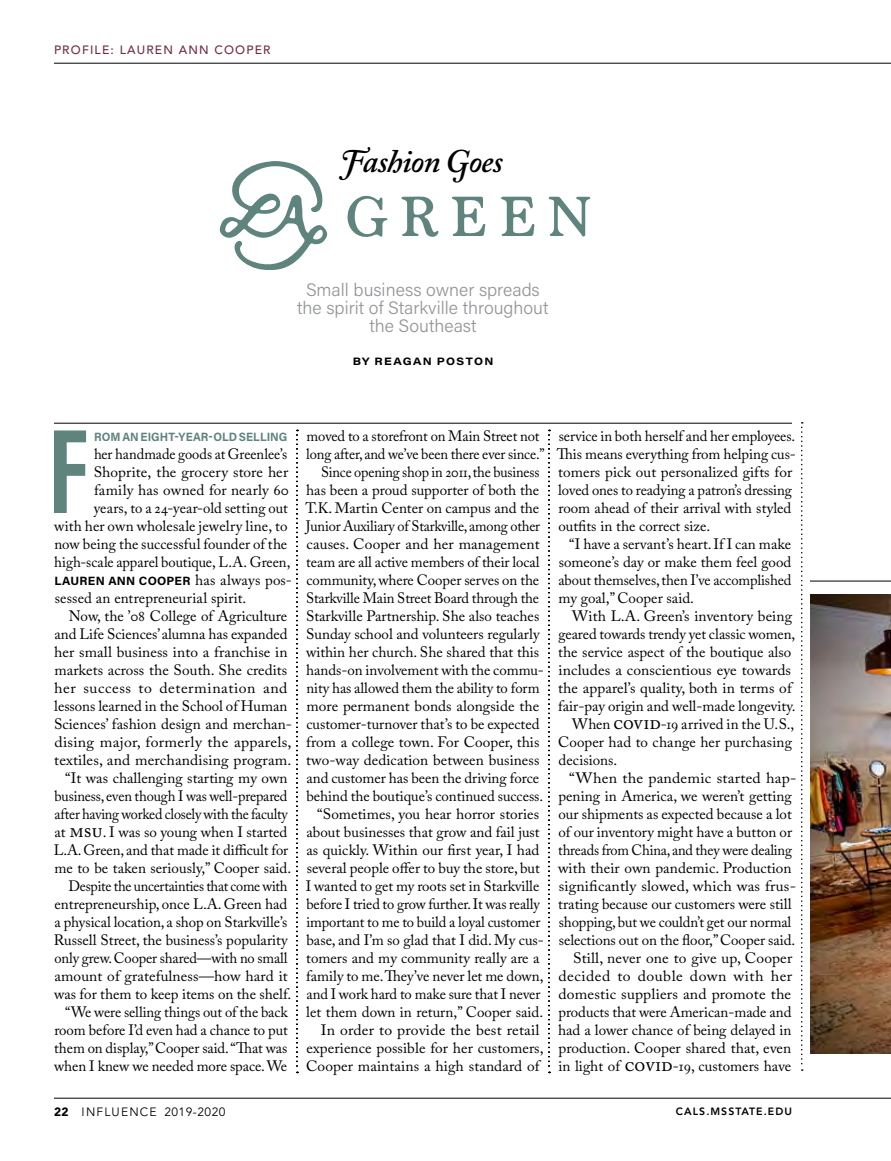
<style>
.page{position:relative;width:891px;height:1161px;background:#fff}
.page>*{position:absolute;margin:0;border:0;box-sizing:border-box;transform-origin:0 0}
.t1{font:700 123.6px "Acumin Pro Extra Cond";color:#5f847d}
.t2{font:italic 600 32.7px "Adobe Caslon Pro";letter-spacing:-.025em;color:#000}
.t3{font:300 18px/18px "Acumin Pro";color:#939598;text-align:center}
.t4{font:15px/18px "Adobe Caslon Pro";color:#000;text-align:justify}
.t5{font:15px/18px "Adobe Caslon Pro";color:#000;scale:1.05 1}
.t6{font:15px/18px "Adobe Caslon Pro";color:#000;text-align:justify;scale:.96 1}
.t7{font:15px "Adobe Caslon Pro";color:#000;scale:.95 1}
.t8{font:15px "Adobe Caslon Pro";color:#000;scale:1.04 1}
.t9{font:15px "Adobe Caslon Pro";letter-spacing:.02em;color:#000;scale:1.05 1}
.t10{font:15px "Adobe Caslon Pro";letter-spacing:.035em;color:#000;scale:1.05 1}
.t11{font:700 12px "Acumin Pro";letter-spacing:.02em;color:#000}
.t12{font:700 12px "Acumin Pro";letter-spacing:.005em;color:#5f847d;scale:.95 1}
.t13{font:500 12px "Avenir LT Std";letter-spacing:.1em;color:#712d3e}
.t14{font:12px "Avenir LT Std";letter-spacing:.1em;color:#000}
.t15{font:800 10.5px "Avenir LT Std";letter-spacing:.1em;color:#000}
.t16{font:700 10.5px "Acumin Pro Wide";letter-spacing:.125em;color:#000}
.s1{font-family:"Adobe Caslon Pro";font-weight:400;font-size:15px}
.s2{font-size:19.5px}
.s3{font-weight:900}
</style>
<div class="page">
<hr style="left:54px;top:423px;width:738px;height:1px;background:#000">
<hr style="left:810px;top:581px;width:81px;height:1px;background:#000">
<hr style="left:54px;top:63px;width:837px;height:1px;background:#000">
<hr style="left:54px;top:1098px;width:837px;height:1px;background:#000">
<svg style="left:801px;top:422px;width:2px;height:649px"></svg>
<svg style="left:548px;top:430px;width:2px;height:643px"></svg>
<svg style="left:296px;top:430px;width:2px;height:643px"></svg>
<svg style="left:219px;top:161px;width:109px;height:109px"></svg>
<svg style="left:401px;top:196px;width:38px;height:41px"></svg>
<svg style="left:549px;top:197px;width:41px;height:40px"></svg>
<svg style="left:501px;top:197px;width:34px;height:39px"></svg>
<svg style="left:452px;top:197px;width:34px;height:39px"></svg>
<svg style="left:347px;top:195px;width:41px;height:42px"></svg>
<img style="left:810px;top:594px;width:81px;height:459px">
<p class="t13" style="left:54px;top:43px;width:218px">PROFILE: LAUREN ANN COOPER</p>
<h1 class="t2" style="left:342px;top:142px;width:163px">Fashion Goes</h1>
<p class="t3" style="left:297px;top:280px;width:253px">Small business owner spreads the spirit of Starkville throughout the Southeast</p>
<p class="t16" style="left:353px;top:354px;width:142px">BY REAGAN POSTON</p>
<p class="t1" style="left:48px;top:395px;width:41px">F</p>
<h6 class="t12" style="left:94px;top:428px;width:205px">ROM AN EIGHT-YEAR-OLD SELLING</h6>
<p class="t6" style="left:94px;top:445px;width:205px">her handmade goods at Greenlee’s Shoprite, the grocery store her family has owned for nearly 60</p>
<p class="t4" style="left:94px;top:499px;width:196px">years, to a 24-year-old setting out</p>
<p class="t4" style="left:54px;top:517px;width:235px">with her own wholesale jewelry line, to</p>
<p class="t4" style="left:54px;top:535px;width:234px">now being the successful founder of the</p>
<p class="t4" style="left:54px;top:553px;width:238px">high-scale apparel boutique, L.A . Green,</p>
<p class="t11" style="left:55px;top:572px;width:239px">LAUREN ANN COOPER <span class="s1">has always pos-</span></p>
<p class="t4" style="left:55px;top:589px;width:193px">sessed an entrepreneurial spirit.</p>
<p class="t4" style="left:69px;top:607px;width:220px">Now, the ’08 College of Agriculture</p>
<p class="t4" style="left:55px;top:625px;width:234px">and Life Sciences’ alumna has expanded</p>
<p class="t4" style="left:54px;top:643px;width:235px">her small business into a franchise in</p>
<p class="t4" style="left:54px;top:661px;width:234px">markets across the South. She credits</p>
<p class="t10" style="left:54px;top:679px;width:224px">her success to determination and</p>
<p class="t4" style="left:54px;top:697px;width:235px">lessons learned in the School of Human</p>
<p class="t4" style="left:54px;top:715px;width:240px">Sciences’ fashion design and merchan-</p>
<p class="t9" style="left:55px;top:733px;width:227px">dising major, formerly the apparels,</p>
<p class="t8" style="left:54px;top:751px;width:230px">textiles, and merchandising program.</p>
<p class="t4" style="left:65px;top:769px;width:224px">“It was challenging starting my own</p>
<p class="t6" style="left:54px;top:787px;width:244px">business, even though I was well-prepared</p>
<p class="t7" style="left:55px;top:805px;width:247px">after having worked closely with the faculty</p>
<p class="t4" style="left:55px;top:823px;width:234px">at <span class="s2">MSU</span>. I was so young when I started</p>
<p class="t4" style="left:54px;top:841px;width:239px;text-align:right">L.A.Green, and that made it difcult for me to be taken seriously,” Cooper said.<br>Despite the uncertainties that come with entrepreneurship, once L.A. Green had a physical location, a shop on Starkville’s Russell Street, the business’s popularity only grew. Cooper shared—with no small amount of gratefulness—how hard it was for them to keep items on the shelf.</p>
<p class="t4" style="left:54px;top:1003px;width:236px;text-indent:11px">“We were selling things out of the back room before I’d even had a chance to put them on display,” Cooper said.“Tat was when I knew we needed more space.We</p>
<p class="t4" style="left:306px;top:427px;width:235px">moved to a storefront on Main Street not</p>
<p class="t6" style="left:306px;top:445px;width:250px">long after, and we’ve been there ever since.”</p>
<p class="t7" style="left:321px;top:463px;width:231px">Since opening shop in 2011, the business</p>
<p class="t4" style="left:306px;top:481px;width:235px">has been a proud supporter of both the</p>
<p class="t4" style="left:305px;top:499px;width:240px;text-align:center">T.K. Martin Center on campus and the Junior Auxiliary of Starkville, among other causes. Cooper and her management team are all active members of their local community, where Cooper serves on the Starkville M ain Street Board through the Starkville Partnership. She also teaches Sunday school and volunteers regularly within her church. She shared that this hands-on involvement with the commu&shy;nity has allowed them the ability to form more permanent bonds alongside the customer-turnover that’s to be expected from a college town. For Cooper, this two-way dedication between business and customer has been the driving force behind the boutique’s continued success. “Sometimes, you hear horror stories about businesses that grow and fail just as quickly. Within our frst year, I had several people ofer to buy the store, but I wanted to get my roots set in Starkville before I tried to grow further. It was really important to me to build a loyal customer base, and I’m so glad that I did. My cus&shy;tomers and my community really are a family to me.Tey’ve never let me down, and I work hard to make sure that I never let them down in return,” Cooper said.</p>
<p class="t5" style="left:306px;top:1021px;width:228px;text-indent:15px">In order to provide the best retail experience possible for her customers,<br>Cooper maintains a high standard of</p>
<p class="t4" style="left:557px;top:427px;width:241px;text-align:left">service in both herself and her employees.<br>Tis means everything from helping cus&shy;tomers pick out personalized gifts for loved ones to readying a patron’s dressing room ahead of their arrival with styled</p>
<p class="t4" style="left:558px;top:517px;width:153px">outfts in the correct size.</p>
<p class="t4" style="left:558px;top:535px;width:235px;text-indent:11px">“I have a servant’s heart. If I can make someone’s day or make them feel good about themselves, then I’ve accomplished my goal,” Cooper said.</p>
<p class="t4" style="left:558px;top:607px;width:239px;text-align:left;text-indent:14px">With L.A. Green’s inventory being geared towards trendy yet classic women, the service aspect of the boutique also includes a conscientious eye towards the apparel’s quality, both in terms of fair-pay origin and well-made longevity.</p>
<p class="t4" style="left:558px;top:715px;width:238px;text-align:left;text-indent:14px">When <span class="s2">COVID</span>-19 arrived in the U.S.,<br>Cooper had to change her purchasing decisions.</p>
<p class="t5" style="left:558px;top:769px;width:228px;text-indent:11px">“When the pandemic started hap&shy;pening in America, we weren’t getting our shipments as expected because a lot of our inventory might have a button or threads from China, and they were dealing with their own pandemic. Production signifcantly slowed, which was frus&shy;trating because our customers were still shopping, but we couldn’t get our normal selections out on the foor,” Cooper said.</p>
<p class="t4" style="left:558px;top:949px;width:236px;text-indent:15px">Still, never one to give up, Cooper decided to double down with her domestic suppliers and promote the products that were American-made and had a lower chance of being delayed in production. Cooper shared that, even in light of <span class="s2">COVID</span>-19, customers have</p>
<p class="t14" style="left:54px;top:1105px;width:173px"><span class="s3">22</span> INFLUENCE 2019-2020</p>
<p class="t15" style="left:676px;top:1105px;width:118px">CALS.MSSTATE.EDU</p>
</div>
